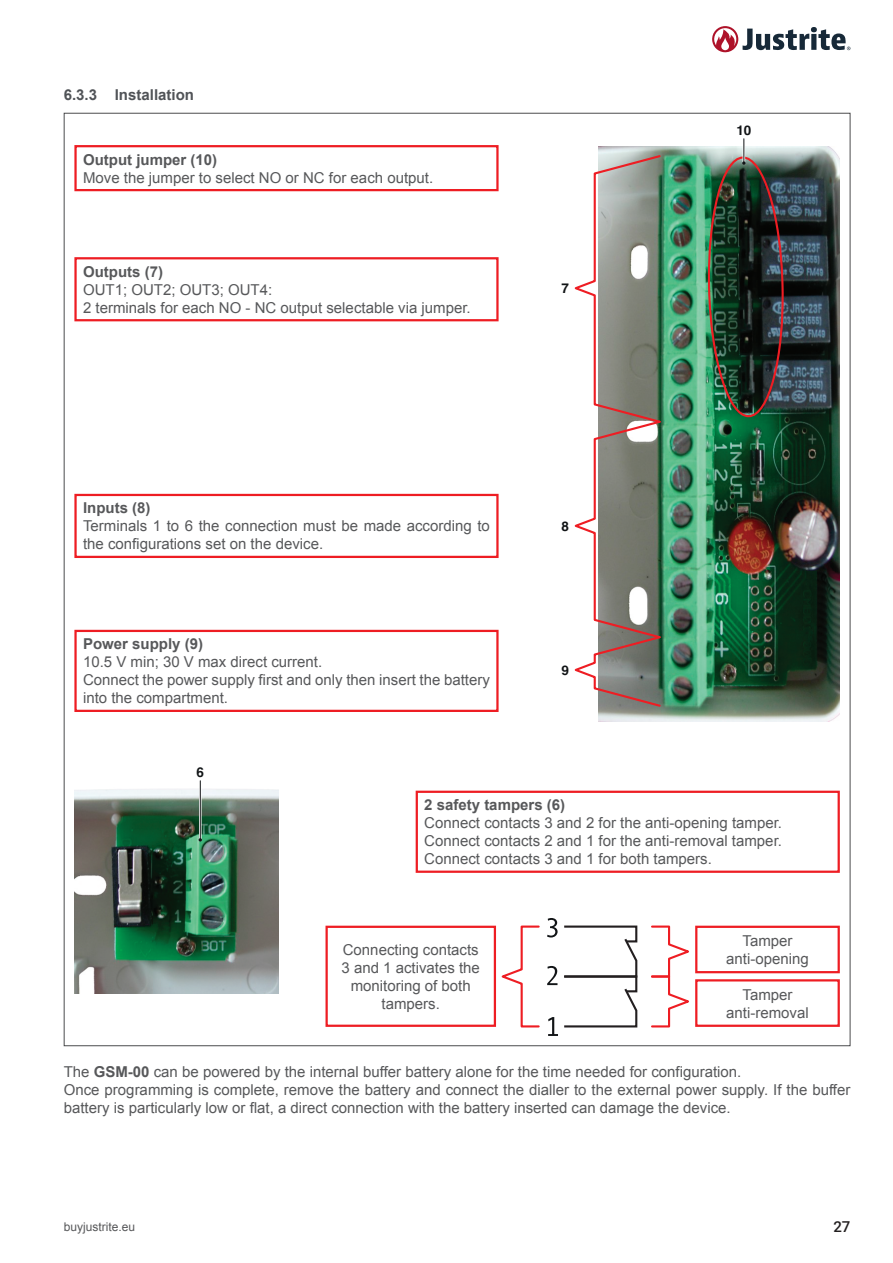
<style>
.page{position:relative;width:893px;height:1263px;background:#fff}
.page>*{position:absolute;margin:0;border:0;box-sizing:border-box;transform-origin:0 0}
.t1{font:15px/18px "Arial";color:#57585a}
.t2{font:700 15px "Arial";color:#57585a}
.t3{font:700 15px "Arial";color:#505357}
.t4{font:500 15px "Roboto";color:#231f20}
.t5{font:700 13.5px "Helvetica";color:#111416}
.t6{font:12px "Arial";color:#57585a}
.s1{font-weight:700}
</style>
<div class="page">
<svg style="left:712px;top:26px;width:138px;height:26px"></svg>
<img style="left:599px;top:146px;width:241px;height:575px">
<img style="left:74px;top:780px;width:204px;height:213px">
<svg style="left:574px;top:154px;width:88px;height:554px"></svg>
<img style="left:705px;top:139px;width:80px;height:280px">
<hr style="left:199px;top:781px;width:3px;height:59px;background:#fff">
<hr style="left:200px;top:781px;width:1px;height:59px;background:#111416">
<svg style="left:547px;top:918px;width:91px;height:118px"></svg>
<svg style="left:501px;top:925px;width:39px;height:103px"></svg>
<svg style="left:651px;top:925px;width:38px;height:103px"></svg>
<div style="left:74px;top:145px;width:425px;height:46px;border:2px solid #ee1d23"></div>
<div style="left:74px;top:257px;width:425px;height:64px;border:2px solid #ee1d23"></div>
<div style="left:74px;top:494px;width:425px;height:64px;border:2px solid #ee1d23"></div>
<div style="left:74px;top:630px;width:425px;height:82px;border:2px solid #ee1d23"></div>
<div style="left:416px;top:791px;width:424px;height:82px;border:2px solid #ee1d23"></div>
<div style="left:325px;top:926px;width:171px;height:101px;border:2px solid #ee1d23"></div>
<div style="left:695px;top:926px;width:145px;height:47px;border:2px solid #ee1d23"></div>
<div style="left:695px;top:979px;width:145px;height:48px;border:2px solid #ee1d23"></div>
<p class="t3" style="left:64px;top:85px;width:132px">6.3.3 Installation</p>
<p class="t2" style="left:83px;top:149px;width:136px">Output jumper (10)</p>
<p class="t1" style="left:83px;top:168px;width:352px">Move the jumper to select NO or NC for each output.</p>
<p class="t2" style="left:83px;top:262px;width:81px">Outputs (7)</p>
<p class="t1" style="left:83px;top:281px;width:389px">OUT1; OUT2; OUT3; OUT4:<br>2 terminals for each NO - NC output selectable via jumper.</p>
<p class="t5" style="left:561px;top:280px;width:9px">7</p>
<p class="t2" style="left:83px;top:498px;width:69px">Inputs (8)</p>
<p class="t1" style="left:83px;top:517px;width:408px">Terminals 1 to 6 the connection must be made according to the configurations set on the device.</p>
<p class="t2" style="left:83px;top:634px;width:122px">Power supply (9)</p>
<p class="t1" style="left:83px;top:653px;width:408px">10.5 V min; 30 V max direct current.<br>Connect the power supply first and only then insert the battery into the compartment.</p>
<p class="t5" style="left:197px;top:764px;width:9px">6</p>
<p class="t5" style="left:561px;top:517px;width:9px">8</p>
<p class="t5" style="left:561px;top:662px;width:9px">9</p>
<p class="t5" style="left:736px;top:122px;width:17px">10</p>
<p class="t2" style="left:424px;top:795px;width:142px">2 safety tampers (6)</p>
<p class="t1" style="left:424px;top:814px;width:359px;text-align:justify">Connect contacts 3 and 2 for the anti-opening tamper.<br>Connect contacts 2 and 1 for the anti-removal tamper.<br>Connect contacts 3 and 1 for both tampers.</p>
<p class="t1" style="left:342px;top:941px;width:140px;text-align:center">Connecting contacts<br>3 and 1 activates the monitoring of both tampers.</p>
<p class="t1" style="left:726px;top:932px;width:84px;text-align:center">Tamper anti-opening</p>
<p class="t1" style="left:726px;top:985px;width:84px;text-align:center">Tamper anti-removal</p>
<p class="t1" style="left:64px;top:1063px;width:788px">The <span class="s1">GSM-00</span> can be powered by the internal buffer battery alone for the time needed for configuration.<br>Once programming is complete, remove the battery and connect the dialler to the external power supply. If the buffer battery is particularly low or flat, a direct connection with the battery inserted can damage the device.</p>
<p class="t6" style="left:64px;top:1218px;width:73px">buyjustrite.eu</p>
<p class="t4" style="left:833px;top:1216px;width:19px">27</p>
</div>
